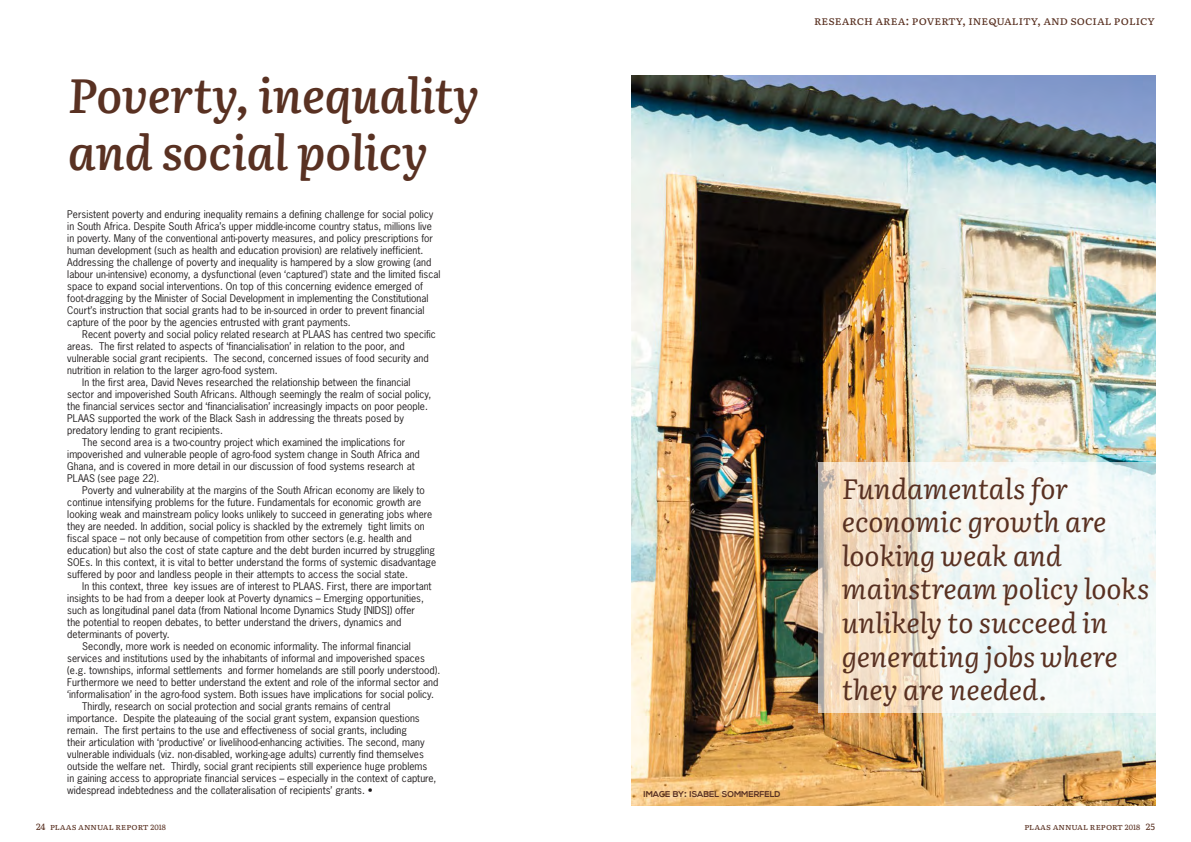
<style>
.page{position:relative;width:1191px;height:842px;background:#fff}
.page>*{position:absolute;margin:0;border:0;box-sizing:border-box;transform-origin:0 0}
.t1{font:italic 600 48px/57px "Literata";color:#593122}
.t2{font:italic 28px/33.6px "Literata";color:#593122}
.t3{font:12px "Literata";color:#593122}
.t4{font:10px/12px "News Gothic Std";color:#231f20}
.t5{font:9px "Literata";color:#593122}
.t6{font:700 8.4px "Nexa";color:#593122}
.s1{font-size:7.5px}
.s2{font-size:12px}
</style>
<div class="page">
<img style="left:631px;top:75px;width:525px;height:731px">
<svg style="left:818px;top:462px;width:338px;height:251px;fill:#f4f7f6"></svg>
<h1 class="t1" style="left:68px;top:63px;width:412px">Poverty, inequality and social policy</h1>
<p class="t4" style="left:67px;top:208px;width:375px">Persistent poverty and enduring inequality remains a defining challenge for social policy in South Africa. Despite South Africa’s upper middle-income country status, millions live in poverty. Many of the conventional anti-poverty measures, and policy prescriptions for human development (such as health and education provision) are relatively inefficient.<br>Addressing the challenge of poverty and inequality is hampered by a slow growing (and labour un-intensive) economy, a dysfunctional (even ‘captured’) state and the limited fiscal space to expand social interventions. On top of this concerning evidence emerged of foot-dragging by the Minister of Social Development in implementing the Constitutional Court’s instruction that social grants had to be in-sourced in order to prevent financial capture of the poor by the agencies entrusted with grant payments.</p>
<p class="t4" style="left:82px;top:328px;width:355px">Recent poverty and social policy related research at PLAAS has centred two specific</p>
<p class="t4" style="left:67px;top:340px;width:339px">areas. The first related to aspects of ‘financialisation’ in relation to the poor, and</p>
<p class="t4" style="left:67px;top:352px;width:363px">vulnerable social grant recipients. The second, concerned issues of food security and</p>
<p class="t4" style="left:67px;top:364px;width:212px">nutrition in relation to the larger agro-food system.</p>
<p class="t4" style="left:82px;top:376px;width:330px">In the first area, David Neves researched the relationship between the financial</p>
<p class="t4" style="left:67px;top:388px;width:365px">sector and impoverished South Africans. Although seemingly the realm of social policy,</p>
<p class="t4" style="left:67px;top:400px;width:362px">the financial services sector and ‘financialisation’ increasingly impacts on poor people.</p>
<p class="t4" style="left:67px;top:412px;width:338px">PLAAS supported the work of the Black Sash in addressing the threats posed by</p>
<p class="t4" style="left:67px;top:424px;width:157px">predatory lending to grant recipients.</p>
<p class="t4" style="left:82px;top:436px;width:324px">The second area is a two-country project which examined the implications for</p>
<p class="t4" style="left:67px;top:448px;width:354px">impoverished and vulnerable people of agro-food system change in South Africa and</p>
<p class="t4" style="left:67px;top:460px;width:349px">Ghana, and is covered in more detail in our discussion of food systems research at</p>
<p class="t4" style="left:67px;top:472px;width:94px">PLAAS (see page 22).</p>
<p class="t4" style="left:82px;top:484px;width:344px">Poverty and vulnerability at the margins of the South African economy are likely to</p>
<p class="t4" style="left:67px;top:496px;width:355px">continue intensifying problems for the future. Fundamentals for economic growth are</p>
<p class="t4" style="left:67px;top:508px;width:366px">looking weak and mainstream policy looks unlikely to succeed in generating jobs where</p>
<p class="t4" style="left:67px;top:520px;width:359px">they are needed. In addition, social policy is shackled by the extremely tight limits on</p>
<p class="t4" style="left:67px;top:532px;width:346px">fiscal space – not only because of competition from other sectors (e.g. health and</p>
<p class="t4" style="left:67px;top:544px;width:369px">education) but also the cost of state capture and the debt burden incurred by struggling</p>
<p class="t4" style="left:67px;top:556px;width:370px">SOEs. In this context, it is vital to better understand the forms of systemic disadvantage</p>
<p class="t4" style="left:67px;top:568px;width:342px">suffered by poor and landless people in their attempts to access the social state.</p>
<p class="t4" style="left:82px;top:580px;width:351px">In this context, three key issues are of interest to PLAAS. First, there are important</p>
<p class="t4" style="left:67px;top:592px;width:358px">insights to be had from a deeper look at Poverty dynamics – Emerging opportunities,</p>
<p class="t4" style="left:67px;top:604px;width:349px">such as longitudinal panel data (from National Income Dynamics Study [NIDS]) offer</p>
<p class="t4" style="left:67px;top:616px;width:336px">the potential to reopen debates, to better understand the drivers, dynamics and</p>
<p class="t4" style="left:67px;top:628px;width:104px">determinants of poverty.</p>
<p class="t4" style="left:82px;top:640px;width:330px">Secondly, more work is needed on economic informality. The informal financial</p>
<p class="t4" style="left:67px;top:652px;width:359px">services and institutions used by the inhabitants of informal and impoverished spaces</p>
<p class="t4" style="left:67px;top:664px;width:374px">(e.g. townships, informal settlements and former homelands are still poorly understood).</p>
<p class="t4" style="left:67px;top:676px;width:373px">Furthermore we need to better understand the extent and role of the informal sector and</p>
<p class="t4" style="left:67px;top:688px;width:368px">‘informalisation’ in the agro-food system. Both issues have implications for social policy.</p>
<p class="t4" style="left:82px;top:700px;width:309px">Thirdly, research on social protection and social grants remains of central</p>
<p class="t4" style="left:67px;top:712px;width:354px">importance. Despite the plateauing of the social grant system, expansion questions</p>
<p class="t4" style="left:67px;top:724px;width:341px">remain. The first pertains to the use and effectiveness of social grants, including</p>
<p class="t4" style="left:67px;top:736px;width:359px">their articulation with ‘productive’ or livelihood-enhancing activities. The second, many</p>
<p class="t4" style="left:67px;top:748px;width:358px">vulnerable individuals (viz. non-disabled, working-age adults) currently find themselves</p>
<p class="t4" style="left:67px;top:760px;width:361px">outside the welfare net. Thirdly, social grant recipients still experience huge problems</p>
<p class="t4" style="left:67px;top:772px;width:371px">in gaining access to appropriate financial services – especially in the context of capture,</p>
<p class="t4" style="left:67px;top:784px;width:307px">widespread indebtedness and the collateralisation of recipients’ grants. •</p>
<p class="t5" style="left:36px;top:819px;width:131px">24 plaas annual report <span class="s1">2018</span></p>
<p class="t3" style="left:814px;top:12px;width:342px">research area: poverty, inequality, and social policy</p>
<p class="t6" style="left:643px;top:789px;width:138px">IMAGE BY<span class="s2">:</span> ISABEL SOMMERFELD</p>
<h2 class="t2" style="left:842px;top:470px;width:309px">Fundamentals for economic growth are looking weak and mainstream policy looks unlikely to succeed in generating jobs where they are needed.</h2>
<p class="t5" style="left:1024px;top:819px;width:132px">plaas annual report <span class="s1">2018</span> 25</p>
</div>
